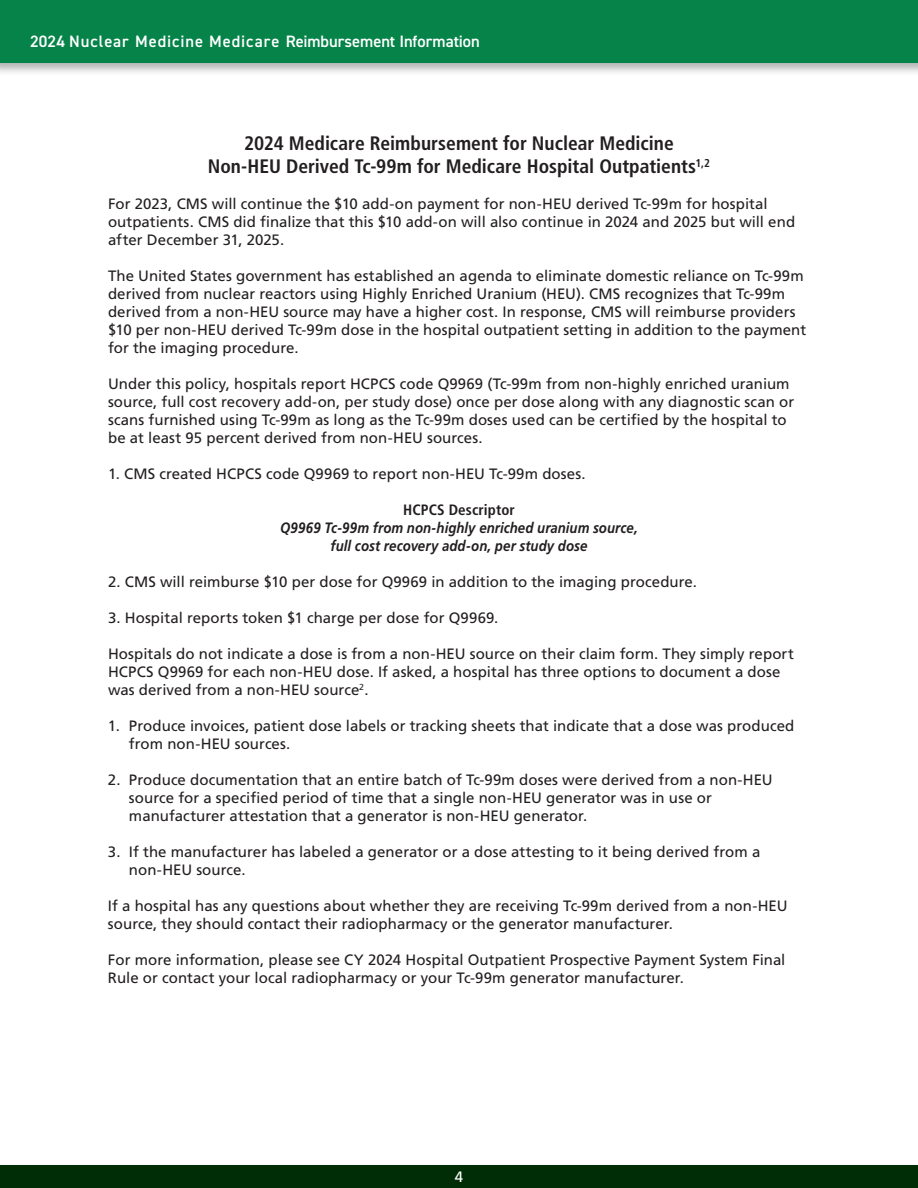
<style>
.page{position:relative;width:918px;height:1188px;background:#fff}
.page>*{position:absolute;margin:0;border:0;box-sizing:border-box;transform-origin:0 0}
.t1{font:700 condensed 19.5px/23.4px "Frutiger LT Std";color:#231f20;text-align:center}
.t2{font:600 16.5px "DIN2014";letter-spacing:.015em;color:#fff}
.t3{font:15px/18px "Frutiger LT Std";letter-spacing:.005em;color:#231f20}
.t4{font:italic 700 15px/18px "Frutiger LT Std";letter-spacing:.005em;color:#231f20;text-align:center;scale:.88 1}
.t5{font:700 condensed 15px "Frutiger LT Std";letter-spacing:.01em;color:#231f20}
.t6{font:15px "Frutiger LT Std";color:#fff}
</style>
<div class="page">
<div style="left:0;top:1162px;width:918px;height:26px;background:#fbfbfb"></div>
<div style="left:0;top:1165px;width:918px;height:23px;background:#002d05"></div>
<div style="left:0;top:0;width:918px;height:76px;background:#231f20;opacity:.35"></div>
<div style="left:0;top:0;width:918px;height:63px;background:#058348"></div>
<p class="t2" style="left:30px;top:31px;width:451px">2024 Nuclear Medicine Medicare Reimbursement Information</p>
<h1 class="t1" style="left:208px;top:131px;width:504px">2024 Medicare Reimbursement for Nuclear Medicine<br>Non-HEU Derived Tc-99m for Medicare Hospital Outpatients<sup>1,2</sup></h1>
<p class="t3" style="left:108px;top:195px;width:689px">For 2023, CMS will continue the $10 add-on payment for non-HEU derived Tc-99m for hospital outpatients. CMS did finalize that this $10 add-on will also continue in 2024 and 2025 but will end after December 31, 2025.</p>
<p class="t3" style="left:108px;top:267px;width:700px">The United States government has established an agenda to eliminate domestic reliance on Tc-99m derived from nuclear reactors using Highly Enriched Uranium (HEU). CMS recognizes that Tc-99m derived from a non-HEU source may have a higher cost. In response, CMS will reimburse providers $10 per non-HEU derived Tc-99m dose in the hospital outpatient setting in addition to the payment for the imaging procedure.</p>
<p class="t3" style="left:108px;top:375px;width:688px">Under this policy, hospitals report HCPCS code Q9969 (Tc-99m from non-highly enriched uranium source, full cost recovery add-on, per study dose) once per dose along with any diagnostic scan or scans furnished using Tc-99m as long as the Tc-99m doses used can be certified by the hospital to be at least 95 percent derived from non-HEU sources.</p>
<p class="t3" style="left:108px;top:465px;width:479px">1. CMS created HCPCS code Q9969 to report non-HEU Tc-99m doses.</p>
<p class="t5" style="left:403px;top:501px;width:113px">HCPCS Descriptor</p>
<p class="t4" style="left:280px;top:519px;width:408px">Q9969 Tc-99m from non-highly enriched uranium source, full cost recovery add-on, per study dose</p>
<p class="t3" style="left:108px;top:573px;width:591px">2. CMS will reimburse $10 per dose for Q9969 in addition to the imaging procedure.</p>
<p class="t3" style="left:108px;top:609px;width:392px">3. Hospital reports token $1 charge per dose for Q9969.</p>
<p class="t3" style="left:108px;top:645px;width:687px">Hospitals do not indicate a dose is from a non-HEU source on their claim form. They simply report<br>HCPCS Q9969 for each non-HEU dose. If asked, a hospital has three options to document a dose was derived from a non-HEU source<sup>2</sup>.</p>
<p class="t3" style="left:129px;top:717px;width:667px;text-indent:-21px">1. Produce invoices, patient dose labels or tracking sheets that indicate that a dose was produced from non-HEU sources.</p>
<p class="t3" style="left:129px;top:771px;width:645px;text-indent:-21px">2. Produce documentation that an entire batch of Tc-99m doses were derived from a non-HEU source for a specified period of time that a single non-HEU generator was in use or manufacturer attestation that a generator is non-HEU generator.</p>
<p class="t3" style="left:129px;top:843px;width:633px;text-indent:-21px">3. If the manufacturer has labeled a generator or a dose attesting to it being derived from a non-HEU source.</p>
<p class="t3" style="left:108px;top:897px;width:681px">If a hospital has any questions about whether they are receiving Tc-99m derived from a non-HEU source, they should contact their radiopharmacy or the generator manufacturer.</p>
<p class="t3" style="left:108px;top:951px;width:679px">For more information, please see CY 2024 Hospital Outpatient Prospective Payment System Final<br>Rule or contact your local radiopharmacy or your Tc-99m generator manufacturer.</p>
<p class="t6" style="left:455px;top:1168px;width:10px">4</p>
</div>
